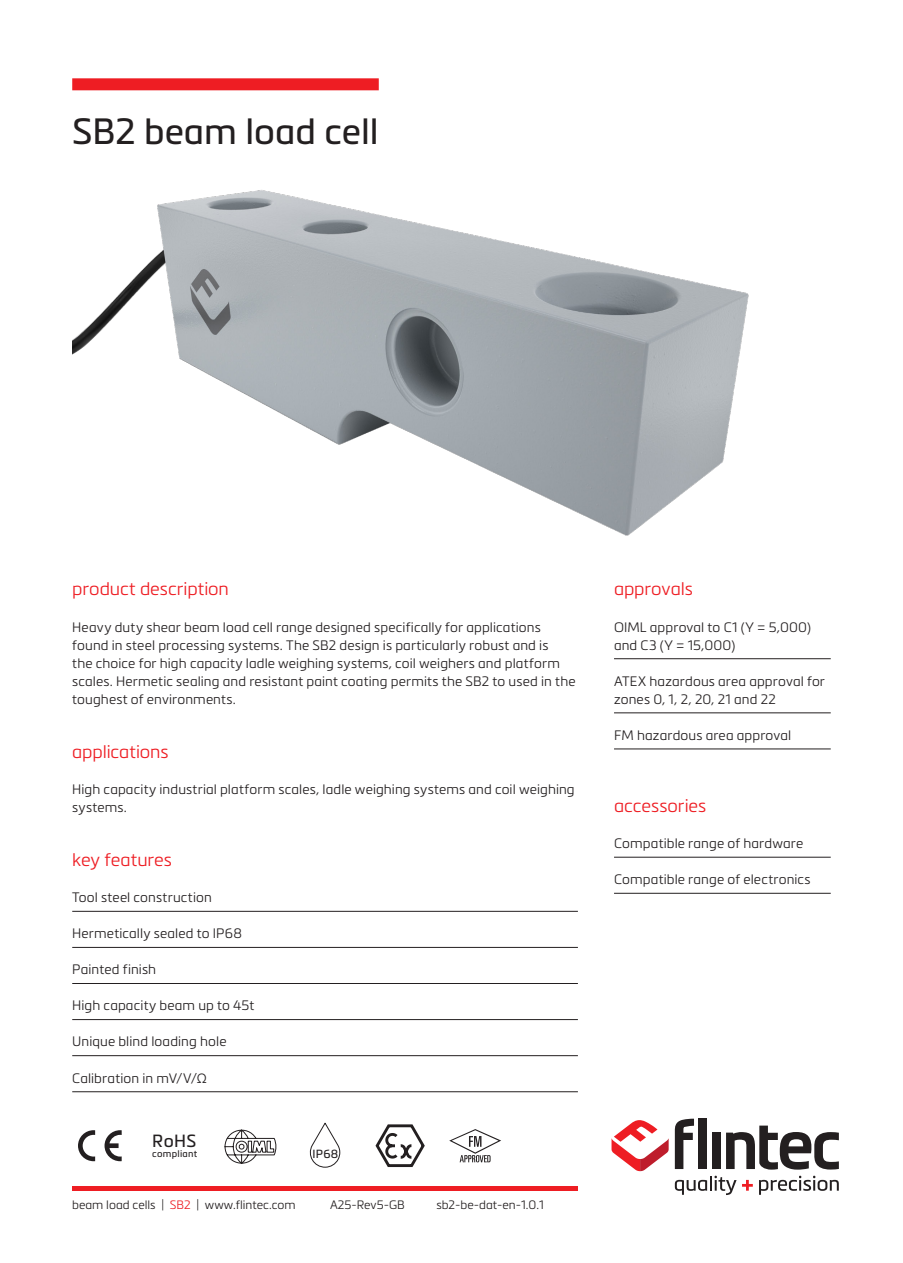
<style>
.page{position:relative;width:903px;height:1263px;background:#fff}
.page>*{position:absolute;margin:0;border:0;box-sizing:border-box;transform-origin:0 0}
.Heading{font:36px "Metronic Pro";color:#231f20}
.Subheading{font:300 18px "Metronic Pro";letter-spacing:-.005em;color:#ee1d23}
.t1{font:17.4px "Metronic Pro";color:#231f20}
.Paragraph{font:300 13.5px/18px "Metronic Pro";letter-spacing:.01em;color:#231f20}
.List{font:300 13.5px/18px "Metronic Pro";letter-spacing:.01em;color:#231f20}
.t2{font:300 12px "Metronic Pro";color:#231f20}
.t3{font:11.7px "Metronic Pro";color:#231f20}
.t4{font:9.45px "Metronic Pro";letter-spacing:.025em;color:#231f20}
.s1{font-family:"Acumin Pro"}
.s2{color:#ee1d23}
</style>
<div class="page">
<svg style="left:674px;top:1176px;width:78px;height:19px"></svg>
<svg style="left:759px;top:1176px;width:79px;height:19px"></svg>
<svg style="left:674px;top:1119px;width:19px;height:50px"></svg>
<div style="left:698px;top:1119px;width:8px;height:50px;background:#231f20"></div>
<div style="left:712px;top:1133px;width:8px;height:36px;background:#231f20"></div>
<svg style="left:726px;top:1125px;width:112px;height:44px"></svg>
<svg style="left:611px;top:1120px;width:57px;height:51px"></svg>
<div style="left:72px;top:1186px;width:505px;height:5px;background:#ee1d23"></div>
<svg style="left:104px;top:1130px;width:18px;height:31px"></svg>
<svg style="left:78px;top:1130px;width:17px;height:31px"></svg>
<svg style="left:224px;top:1129px;width:52px;height:35px"></svg>
<svg style="left:309px;top:1122px;width:31px;height:46px"></svg>
<svg style="left:375px;top:1124px;width:50px;height:43px"></svg>
<svg style="left:449px;top:1129px;width:52px;height:33px"></svg>
<img style="left:72px;top:190px;width:677px;height:346px">
<div style="left:72px;top:78px;width:306px;height:12px;background:#ee1d23"></div>
<hr style="left:72px;top:911px;width:505px;height:1px;background:#231f20">
<hr style="left:72px;top:947px;width:505px;height:1px;background:#231f20">
<hr style="left:72px;top:983px;width:505px;height:1px;background:#231f20">
<hr style="left:72px;top:1019px;width:505px;height:1px;background:#231f20">
<hr style="left:72px;top:1055px;width:505px;height:1px;background:#231f20">
<hr style="left:72px;top:1091px;width:505px;height:1px;background:#231f20">
<hr style="left:613px;top:658px;width:217px;height:1px;background:#231f20">
<hr style="left:613px;top:713px;width:217px;height:1px;background:#231f20">
<hr style="left:613px;top:749px;width:217px;height:1px;background:#231f20">
<hr style="left:613px;top:857px;width:217px;height:1px;background:#231f20">
<hr style="left:613px;top:893px;width:217px;height:1px;background:#231f20">
<p class="Heading" style="left:72px;top:106px;width:308px">SB2 beam load cell</p>
<p class="Subheading" style="left:72px;top:577px;width:158px">product description</p>
<p class="Paragraph" style="left:72px;top:617px;width:504px">Heavy duty shear beam load cell range designed specifically for applications found in steel processing systems. The SB2 design is particularly robust and is<br>the choice for high capacity ladle weighing systems, coil weighers and platform scales. Hermetic sealing and resistant paint coating permits the SB2 to used in the toughest of environments.</p>
<p class="Subheading" style="left:72px;top:739px;width:98px">applications</p>
<p class="Paragraph" style="left:72px;top:779px;width:503px">High capacity industrial platform scales, ladle weighing systems and coil weighing systems.</p>
<p class="Subheading" style="left:72px;top:847px;width:101px">key features</p>
<p class="List" style="left:72px;top:888px;width:141px">Tool steel construction</p>
<p class="List" style="left:72px;top:924px;width:171px">Hermetically sealed to IP68</p>
<p class="List" style="left:72px;top:960px;width:85px">Painted finish</p>
<p class="List" style="left:72px;top:996px;width:183px">High capacity beam up to 45t</p>
<p class="List" style="left:72px;top:1032px;width:156px">Unique blind loading hole</p>
<p class="List" style="left:72px;top:1068px;width:136px">Calibration in mV/V/<span class="s1">Ω</span></p>
<p class="t1" style="left:152px;top:1128px;width:46px">RoHS</p>
<p class="t4" style="left:152px;top:1147px;width:46px">compliant</p>
<p class="t3" style="left:312px;top:1145px;width:27px">IP68</p>
<p class="t2" style="left:72px;top:1196px;width:225px">beam load cells | <span class="s2">SB2</span> | www.flintec.com</p>
<p class="t2" style="left:330px;top:1196px;width:76px">A25-Rev5-GB</p>
<p class="t2" style="left:436px;top:1196px;width:109px">sb2-be-dat-en-1.0.1</p>
<p class="Subheading" style="left:613px;top:577px;width:80px">approvals</p>
<p class="List" style="left:613px;top:617px;width:198px">OIML approval to C1 (Y = 5,000) and C3 (Y = 15,000)</p>
<p class="List" style="left:613px;top:671px;width:212px">ATEX hazardous area approval for zones 0, 1, 2, 20, 21 and 22</p>
<p class="List" style="left:613px;top:725px;width:179px">FM hazardous area approval</p>
<p class="Subheading" style="left:613px;top:793px;width:94px">accessories</p>
<p class="List" style="left:613px;top:834px;width:191px">Compatible range of hardware</p>
<p class="List" style="left:613px;top:870px;width:198px">Compatible range of electronics</p>
</div>
